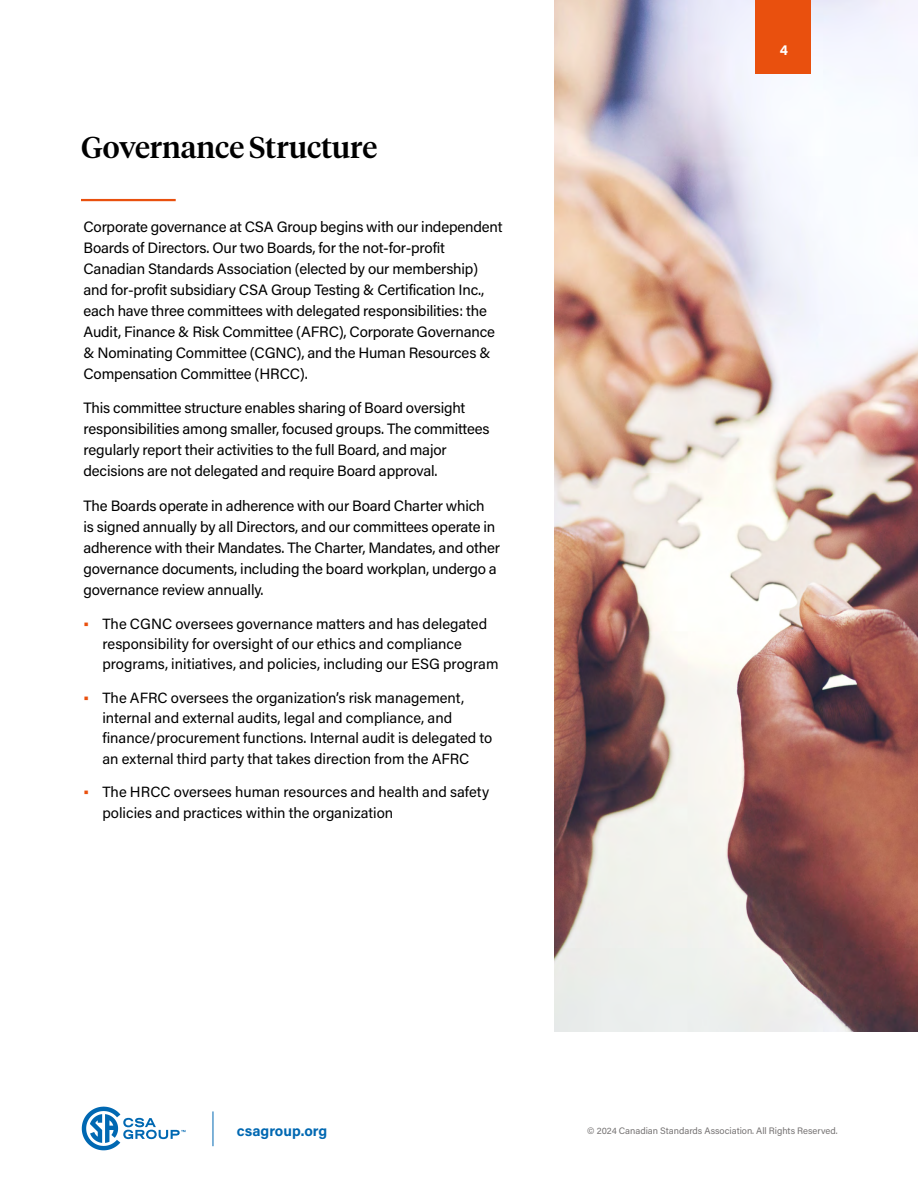
<style>
.page{position:relative;width:918px;height:1188px;background:#fff}
.page>*{position:absolute;margin:0;border:0;box-sizing:border-box;transform-origin:0 0}
.t1{font:500 30px "Tiempos Headline";color:#000}
.BODY_COPY__JUSTIFIED{font:15px/21px "Acumin Pro";letter-spacing:-.01em;color:#000}
.t2{font:14.85px/20.2px "Acumin Pro";color:#000}
.t3{font:700 14.7px "Acumin Pro";color:#0068b2}
.t4{font:700 14.7px "Acumin Pro";color:#fff}
.t5{font:9.3px "Acumin Pro";color:#767373}
.s1{font-family:"Acumin Pro Semi Cond";font-weight:700;font-size:18px;color:#e9500e}
</style>
<div class="page">
<hr style="left:213px;top:1111px;width:1px;height:35px;background:#0068b2">
<svg style="left:82px;top:1107px;width:103px;height:43px"></svg>
<img style="left:555px;top:0;width:363px;height:1032px">
<hr style="left:81px;top:199px;width:95px;height:2px;background:#e9500e">
<div style="left:756px;top:0;width:55px;height:73px;background:#e9500e"></div>
<h2 class="t1" style="left:81px;top:127px;width:298px">Governance Structure</h2>
<p class="BODY_COPY__JUSTIFIED" style="left:84px;top:215px;width:421px">Corporate governance at CSA Group begins with our independent Boards of Directors. Our two Boards, for the not-for-profit Canadian Standards Association (elected by our membership) and for-profit subsidiary CSA Group Testing &amp; Certification Inc., each have three committees with delegated responsibilities: the Audit, Finance &amp; Risk Committee (AFRC), Corporate Governance &amp; Nominating Committee (CGNC), and the Human Resources &amp; Compensation Committee (HRCC).</p>
<p class="BODY_COPY__JUSTIFIED" style="left:84px;top:397px;width:408px">This committee structure enables sharing of Board oversight responsibilities among smaller, focused groups. The committees regularly report their activities to the full Board, and major decisions are not delegated and require Board approval.</p>
<p class="BODY_COPY__JUSTIFIED" style="left:84px;top:494px;width:418px">The Boards operate in adherence with our Board Charter which<br>is signed annually by all Directors, and our committees operate in adherence with their Mandates. The Charter, Mandates, and other governance documents, including the board workplan, undergo a governance review annually.</p>
<p class="t2" style="left:102px;top:613px;width:398px;text-indent:-19px"><span class="s1">•</span> The CGNC oversees governance matters and has delegated responsibility for oversight of our ethics and compliance programs, initiatives, and policies, including our ESG program</p>
<p class="t2" style="left:102px;top:687px;width:391px;text-indent:-19px"><span class="s1">•</span> The AFRC oversees the organization’s risk management, internal and external audits, legal and compliance, and finance/procurement functions. Internal audit is delegated to an external third party that takes direction from the AFRC</p>
<p class="t2" style="left:102px;top:781px;width:388px;text-indent:-19px"><span class="s1">•</span> The HRCC oversees human resources and health and safety policies and practices within the organization</p>
<p class="t4" style="left:777px;top:39px;width:16px">18</p>
<p class="t4" style="left:780px;top:39px;width:10px">4</p>
<p class="t3" style="left:237px;top:1121px;width:92px">csagroup.org</p>
<p class="t5" style="left:587px;top:1124px;width:252px">© 2024 Canadian Standards Association. All Rights Reserved.</p>
</div>
